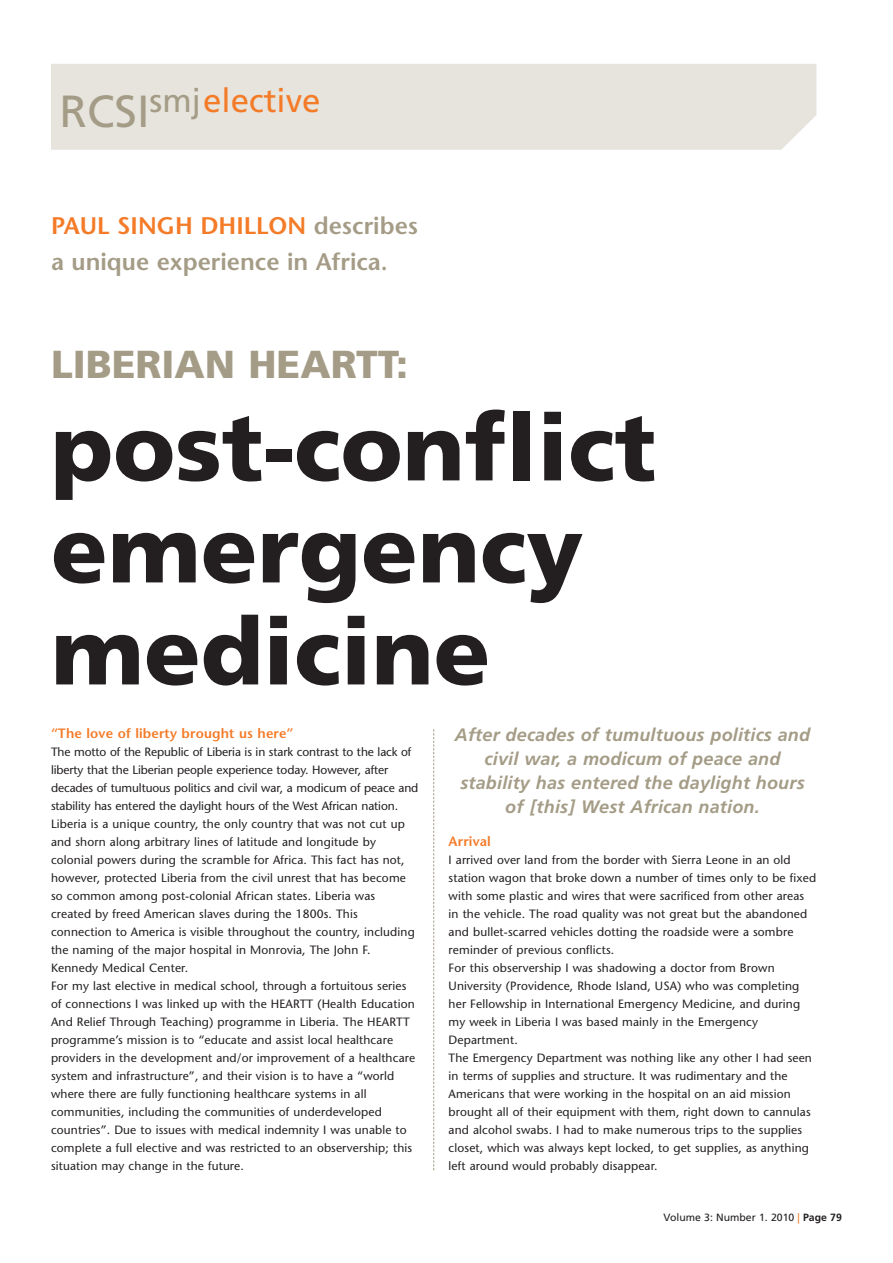
<style>
.page{position:relative;width:893px;height:1263px;background:#fff}
.page>*{position:absolute;margin:0;border:0;box-sizing:border-box;transform-origin:0 0}
.t1{font:900 93px/102px "Frutiger";color:#231f20}
.t2{font:900 39px "Frutiger";color:#a49c86}
.t3{font:33px "Frutiger";color:#f47b28}
.t4{font:600 24px/36px "Stone Sans";color:#a49c86}
.t5{font:italic 700 18px/24px "Frutiger";letter-spacing:.01em;color:#a49c86;text-align:center}
.t6{font:600 13.5px "Stone Sans";letter-spacing:.01em;color:#f47b28}
.t7{font:12px/18px "Stone Sans";letter-spacing:.01em;color:#231f20}
.t8{font:10.5px "Frutiger";color:#231f20}
.s1{font-size:45px;color:#a49c86}
.s2{color:#a49c86}
.s3{color:#f47b28}
.s4{font-weight:700}
</style>
<div class="page">
<div style="left:51px;top:64px;width:765px;height:86px;background:#e6e4dd"></div>
<svg style="left:433px;top:729px;width:1px;height:441px"></svg>
<h3 class="t3" style="left:60px;top:87px;width:263px"><span class="s1">RCSI</span><span class="s2">smj</span>elective</h3>
<h3 class="t4" style="left:51px;top:210px;width:368px"><span class="s3">PAUL SINGH DHILLON</span> describes a unique experience in Africa.</h3>
<h2 class="t2" style="left:51px;top:349px;width:358px">LIBERIAN HEARTT:</h2>
<h1 class="t1" style="left:51px;top:404px;width:606px">post-conflict emergency medicine</h1>
<p class="t6" style="left:51px;top:728px;width:244px">“The love of liberty brought us here”</p>
<p class="t7" style="left:51px;top:744px;width:369px">The motto of the Republic of Liberia is in stark contrast to the lack of liberty that the Liberian people experience today. However, after decades of tumultuous politics and civil war, a modicum of peace and stability has entered the daylight hours of the West African nation.<br>Liberia is a unique country, the only country that was not cut up and shorn along arbitrary lines of latitude and longitude by colonial powers during the scramble for Africa. This fact has not, however, protected Liberia from the civil unrest that has become so common among post-colonial African states. Liberia was created by freed American slaves during the 1800s. This connection to America is visible throughout the country, including the naming of the major hospital in Monrovia, The John F.<br>Kennedy Medical Center.<br>For my last elective in medical school, through a fortuitous series of connections I was linked up with the HEARTT (Health Education And Relief Through Teaching) programme in Liberia. The HEARTT programme’s mission is to “educate and assist local healthcare providers in the development and/or improvement of a healthcare system and infrastructure”, and their vision is to have a “world where there are fully functioning healthcare systems in all communities, including the communities of underdeveloped countries”. Due to issues with medical indemnity I was unable to complete a full elective and was restricted to an observership; this situation may change in the future.</p>
<h3 class="t5" style="left:455px;top:724px;width:357px">After decades of tumultuous politics and civil war, a modicum of peace and stability has entered the daylight hours of [this] West African nation.</h3>
<p class="t6" style="left:449px;top:836px;width:44px">Arrival</p>
<p class="t7" style="left:449px;top:852px;width:369px">I arrived over land from the border with Sierra Leone in an old station wagon that broke down a number of times only to be fixed with some plastic and wires that were sacrificed from other areas in the vehicle. The road quality was not great but the abandoned and bullet-scarred vehicles dotting the roadside were a sombre reminder of previous conflicts.<br>For this observership I was shadowing a doctor from Brown University (Providence, Rhode Island, USA) who was completing her Fellowship in International Emergency Medicine, and during my week in Liberia I was based mainly in the Emergency Department.<br>The Emergency Department was nothing like any other I had seen in terms of supplies and structure. It was rudimentary and the Americans that were working in the hospital on an aid mission brought all of their equipment with them, right down to cannulas and alcohol swabs. I had to make numerous trips to the supplies closet, which was always kept locked, to get supplies, as anything left around would probably disappear.</p>
<p class="t8" style="left:664px;top:1213px;width:180px">Volume 3: Number 1. 2010 <span class="s3">|</span> <span class="s4">Page 79</span></p>
</div>
